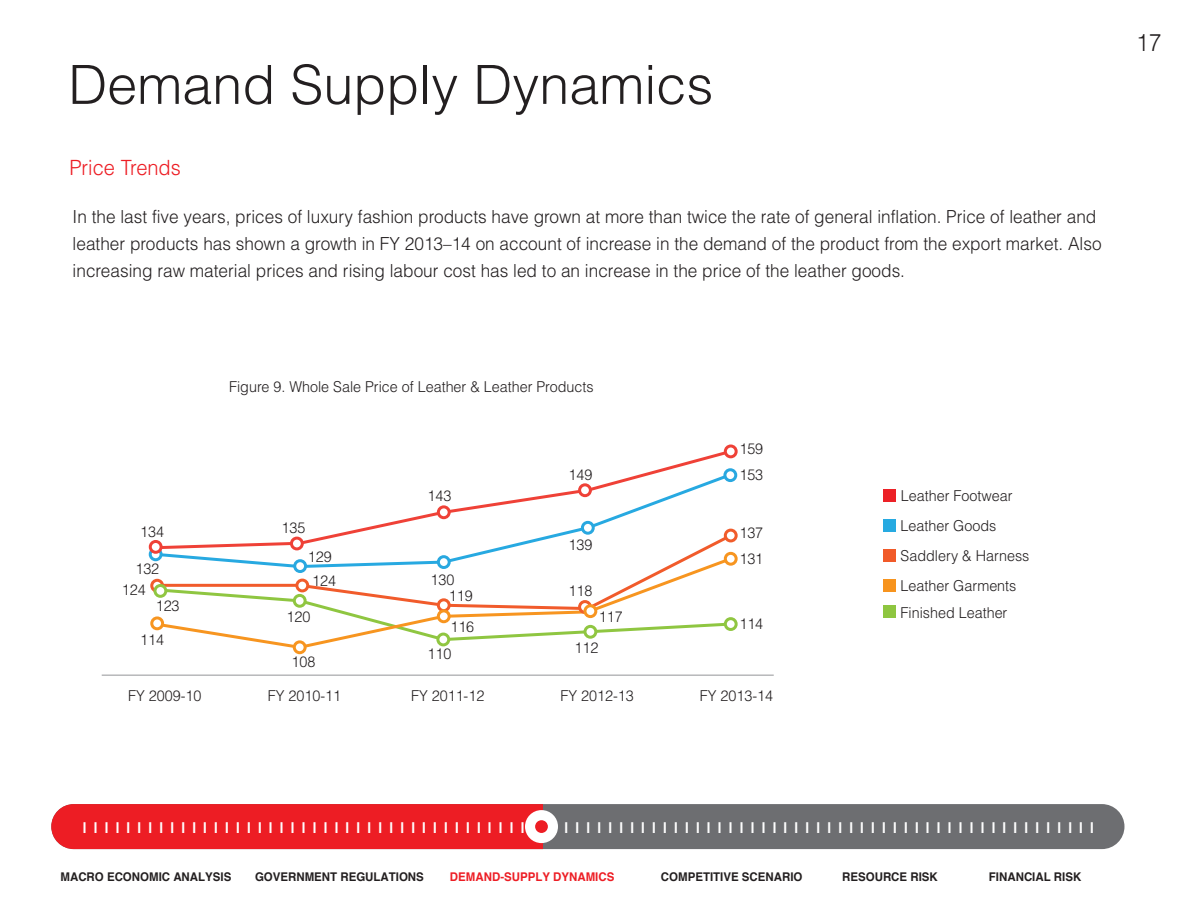
<style>
.page{position:relative;width:1188px;height:918px;background:#fff}
.page>*{position:absolute;margin:0;border:0;box-sizing:border-box;transform-origin:0 0}
.t1{font:300 54px "Helvetica";color:#231f20}
.t2{font:300 24px "Helvetica";color:#231f20;scale:.96 1}
.t3{font:300 21px "Helvetica";color:#ed1d24;scale:.96 1}
.t4{font:300 18px/27px "Helvetica";color:#231f20;scale:.96 1}
.t5{font:300 15px/30.2px "Helvetica";color:#231f20;scale:.96 1}
.t6{font:700 15px "Helvetica";color:#fff}
.t7{font:700 12px "Helvetica";color:#231f20;scale:.96 1}
.t8{font:700 12px "Helvetica";color:#ed1d24;scale:.96 1}
</style>
<div class="page">
<div style="left:51px;top:804px;width:1073px;height:45px;background:#6d6e71;border-radius:22px"></div>
<div style="left:51px;top:804px;width:492px;height:45px;background:#ed1d24"></div>
<div style="left:525px;top:810px;width:33px;height:33px;background:#fff;border-radius:50%"></div>
<div style="left:535px;top:820px;width:13px;height:13px;background:#ed1d24;border-radius:50%"></div>
<div style="left:883px;top:490px;width:13px;height:12px;background:#ec2127"></div>
<div style="left:884px;top:550px;width:12px;height:12px;background:#f15a29"></div>
<div style="left:884px;top:580px;width:12px;height:12px;background:#f7941e"></div>
<div style="left:883px;top:520px;width:13px;height:12px;background:#27aae1"></div>
<div style="left:884px;top:605px;width:12px;height:12px;background:#8ec640"></div>
<svg style="left:653px;top:448px;width:80px;height:23px"></svg>
<svg style="left:152px;top:580px;width:576px;height:69px"></svg>
<svg style="left:152px;top:471px;width:583px;height:90px"></svg>
<svg style="left:153px;top:531px;width:582px;height:81px"></svg>
<hr style="left:102px;top:675px;width:672px;height:1px;background:#939598">
<div style="left:152px;top:580px;width:11px;height:11px;background:#fff;border-radius:50%"></div>
<div style="left:150px;top:579px;width:14px;height:14px;border:3px solid #f15c2b;border-radius:50%"></div>
<div style="left:297px;top:580px;width:11px;height:11px;background:#fff;border-radius:50%"></div>
<div style="left:295px;top:579px;width:14px;height:13px;border:3px solid #f15c2b;border-radius:50%"></div>
<div style="left:438px;top:600px;width:11px;height:11px;background:#fff;border-radius:50%"></div>
<div style="left:437px;top:598px;width:14px;height:14px;border:3px solid #f15c2b;border-radius:50%"></div>
<div style="left:580px;top:602px;width:10px;height:10px;background:#fff;border-radius:50%"></div>
<div style="left:578px;top:600px;width:14px;height:14px;border:3px solid #f15c2b;border-radius:50%"></div>
<div style="left:725px;top:530px;width:11px;height:11px;background:#fff;border-radius:50%"></div>
<div style="left:724px;top:529px;width:14px;height:13px;border:3px solid #f15c2b;border-radius:50%"></div>
<div style="left:725px;top:553px;width:11px;height:11px;background:#fff;border-radius:50%"></div>
<div style="left:724px;top:552px;width:14px;height:14px;border:3px solid #f79520;border-radius:50%"></div>
<div style="left:585px;top:606px;width:11px;height:11px;background:#fff;border-radius:50%"></div>
<div style="left:583px;top:604px;width:14px;height:14px;border:3px solid #f79520;border-radius:50%"></div>
<div style="left:438px;top:611px;width:11px;height:11px;background:#fff;border-radius:50%"></div>
<div style="left:437px;top:609px;width:14px;height:14px;border:3px solid #f79520;border-radius:50%"></div>
<div style="left:294px;top:642px;width:11px;height:11px;background:#fff;border-radius:50%"></div>
<div style="left:293px;top:640px;width:14px;height:14px;border:3px solid #f79520;border-radius:50%"></div>
<div style="left:152px;top:618px;width:11px;height:11px;background:#fff;border-radius:50%"></div>
<div style="left:150px;top:616px;width:14px;height:14px;border:3px solid #f79520;border-radius:50%"></div>
<div style="left:155px;top:586px;width:11px;height:10px;background:#fff;border-radius:50%"></div>
<div style="left:153px;top:584px;width:14px;height:14px;border:3px solid #90c641;border-radius:50%"></div>
<div style="left:294px;top:595px;width:11px;height:11px;background:#fff;border-radius:50%"></div>
<div style="left:293px;top:594px;width:14px;height:14px;border:3px solid #90c641;border-radius:50%"></div>
<div style="left:438px;top:634px;width:11px;height:11px;background:#fff;border-radius:50%"></div>
<div style="left:436px;top:633px;width:14px;height:13px;border:3px solid #90c641;border-radius:50%"></div>
<div style="left:585px;top:626px;width:11px;height:11px;background:#fff;border-radius:50%"></div>
<div style="left:583px;top:625px;width:14px;height:14px;border:3px solid #90c641;border-radius:50%"></div>
<div style="left:724px;top:617px;width:14px;height:14px;border:3px solid #90c641;border-radius:50%"></div>
<div style="left:725px;top:470px;width:11px;height:11px;background:#fff;border-radius:50%"></div>
<div style="left:723px;top:468px;width:14px;height:14px;border:3px solid #29a8e0;border-radius:50%"></div>
<div style="left:582px;top:522px;width:11px;height:11px;background:#fff;border-radius:50%"></div>
<div style="left:581px;top:521px;width:14px;height:14px;border:3px solid #29a8e0;border-radius:50%"></div>
<div style="left:438px;top:557px;width:11px;height:11px;background:#fff;border-radius:50%"></div>
<div style="left:437px;top:555px;width:14px;height:14px;border:3px solid #29a8e0;border-radius:50%"></div>
<div style="left:295px;top:561px;width:11px;height:11px;background:#fff;border-radius:50%"></div>
<div style="left:293px;top:559px;width:14px;height:14px;border:3px solid #29a8e0;border-radius:50%"></div>
<div style="left:150px;top:549px;width:11px;height:11px;background:#fff;border-radius:50%"></div>
<div style="left:149px;top:547px;width:14px;height:14px;border:3px solid #29a8e0;border-radius:50%"></div>
<div style="left:150px;top:541px;width:11px;height:11px;background:#fff;border-radius:50%"></div>
<div style="left:149px;top:540px;width:14px;height:14px;border:3px solid #ef4137;border-radius:50%"></div>
<div style="left:291px;top:538px;width:11px;height:11px;background:#fff;border-radius:50%"></div>
<div style="left:290px;top:537px;width:14px;height:13px;border:3px solid #ef4137;border-radius:50%"></div>
<div style="left:438px;top:507px;width:11px;height:11px;background:#fff;border-radius:50%"></div>
<div style="left:437px;top:505px;width:14px;height:14px;border:3px solid #ef4137;border-radius:50%"></div>
<div style="left:580px;top:485px;width:10px;height:11px;background:#fff;border-radius:50%"></div>
<div style="left:578px;top:483px;width:14px;height:14px;border:3px solid #ef4137;border-radius:50%"></div>
<div style="left:725px;top:446px;width:11px;height:11px;background:#fff;border-radius:50%"></div>
<div style="left:724px;top:445px;width:14px;height:13px;border:3px solid #ef4137;border-radius:50%"></div>
<h1 class="t1" style="left:68px;top:51px;width:647px">Demand Supply Dynamics</h1>
<p class="t3" style="left:69px;top:154px;width:118px">Price Trends</p>
<p class="t4" style="left:73px;top:203px;width:1073px">In the last five years, prices of luxury fashion products have grown at more than twice the rate of general inflation. Price of leather and leather products has shown a growth in FY 2013–14 on account of increase in the demand of the product from the export market. Also increasing raw material prices and rising labour cost has led to an increase in the price of the leather goods.</p>
<h2 class="t2" style="left:1136px;top:27px;width:28px">17</h2>
<p class="t5" style="left:229px;top:371px;width:381px">Figure 9. Whole Sale Price of Leather &amp; Leather Products</p>
<p class="t5" style="left:140px;top:516px;width:26px">134</p>
<p class="t5" style="left:282px;top:512px;width:26px">135</p>
<p class="t5" style="left:122px;top:558px;width:41px;line-height:21.1px;text-indent:14px">132<br>124</p>
<p class="t5" style="left:156px;top:590px;width:26px">123</p>
<p class="t5" style="left:140px;top:624px;width:26px">114</p>
<p class="t5" style="left:308px;top:541px;width:26px">129</p>
<p class="t5" style="left:312px;top:565px;width:26px">124</p>
<p class="t5" style="left:287px;top:601px;width:26px">120</p>
<p class="t5" style="left:291px;top:646px;width:26px">108</p>
<p class="t5" style="left:428px;top:480px;width:26px">143</p>
<p class="t5" style="left:568px;top:459px;width:26px">149</p>
<p class="t5" style="left:568px;top:529px;width:26px">139</p>
<p class="t5" style="left:431px;top:564px;width:26px">130</p>
<p class="t5" style="left:449px;top:580px;width:26px">119</p>
<p class="t5" style="left:568px;top:576px;width:26px">118</p>
<p class="t5" style="left:450px;top:611px;width:26px">116</p>
<p class="t5" style="left:599px;top:601px;width:26px">117</p>
<p class="t5" style="left:428px;top:639px;width:26px">110</p>
<p class="t5" style="left:574px;top:632px;width:26px">112</p>
<p class="t5" style="left:739px;top:435px;width:26px;line-height:25.7px">159<br>153</p>
<p class="t5" style="left:739px;top:519px;width:26px;line-height:26.1px">137<br>131</p>
<p class="t5" style="left:739px;top:609px;width:26px">114</p>
<p class="t5" style="left:128px;top:680px;width:78px">FY 2009-10</p>
<p class="t5" style="left:268px;top:680px;width:78px">FY 2010-11</p>
<p class="t5" style="left:411px;top:680px;width:78px">FY 2011-12</p>
<p class="t5" style="left:561px;top:680px;width:78px">FY 2012-13</p>
<p class="t5" style="left:700px;top:680px;width:78px">FY 2013-14</p>
<p class="t5" style="left:901px;top:480px;width:136px">Leather Footwear<br>Leather Goods<br>Saddlery &amp; Harness<br>Leather Garments</p>
<p class="t5" style="left:901px;top:597px;width:113px">Finished Leather</p>
<p class="t6" style="left:83px;top:818px;width:1013px">|||||||||||||||||||||||||||||||||||||||||||||||||||||||||||||||||||||||||||||||||||||||||||||</p>
<p class="t7" style="left:61px;top:870px;width:179px">MACRO ECONOMIC ANALYSIS</p>
<p class="t7" style="left:255px;top:870px;width:177px">GOVERNMENT REGULATIONS</p>
<p class="t8" style="left:450px;top:870px;width:173px">DEMAND-SUPPLY DYNAMICS</p>
<p class="t7" style="left:661px;top:870px;width:149px">COMPETITIVE SCENARIO</p>
<p class="t7" style="left:842px;top:870px;width:101px">RESOURCE RISK</p>
<p class="t7" style="left:989px;top:870px;width:98px">FINANCIAL RISK</p>
</div>
